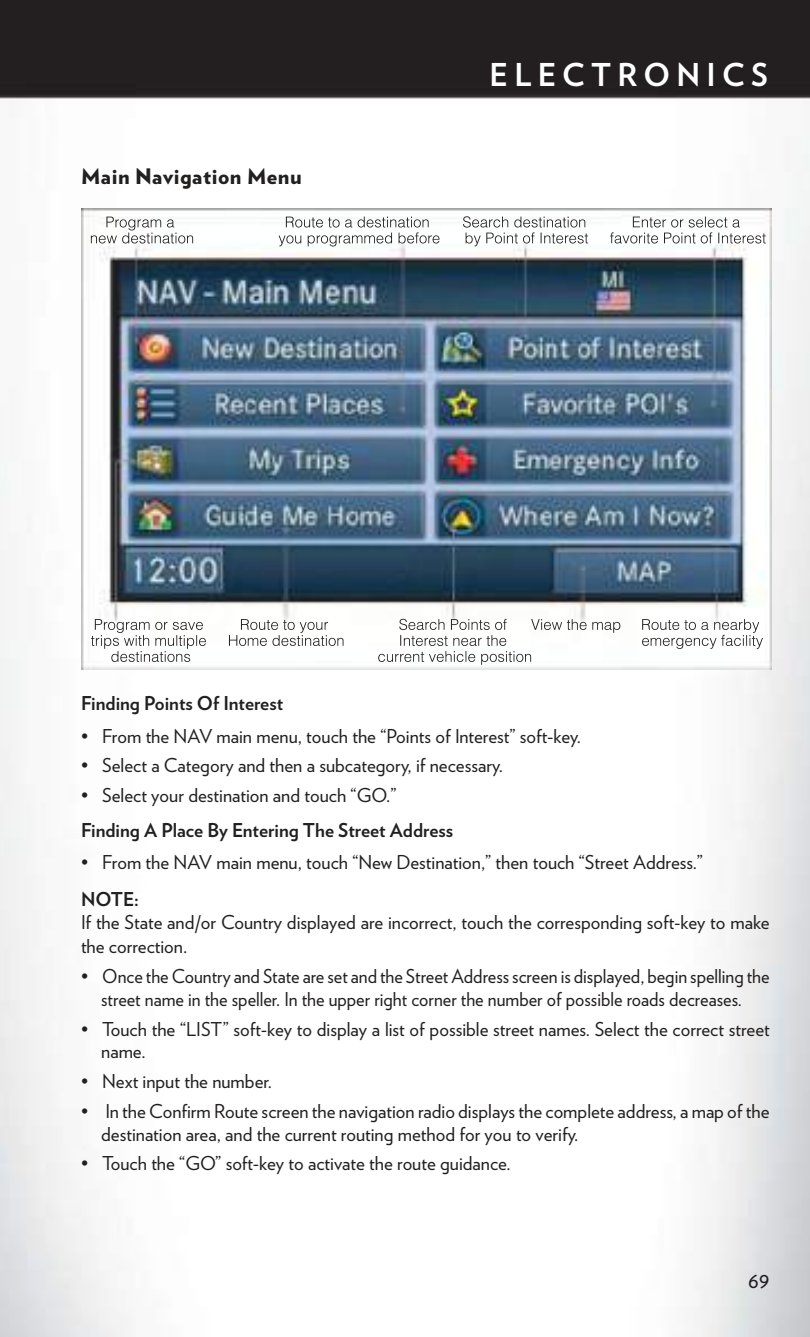
<style>
.page{position:relative;width:810px;height:1337px;background:#fff}
.page>*{position:absolute;margin:0;border:0;box-sizing:border-box;transform-origin:0 0}
.t1{font:700 31.5px "Verlag";letter-spacing:.2em;color:#fff}
.t2{font:22.5px "Verlag";color:#221f1f}
.t3{font:900 21.38px "Verlag";letter-spacing:.025em;color:#221f1f}
.t4{font:19.12px/22.9px "Verlag";color:#221f1f}
.t5{font:700 19.12px "Verlag";color:#221f1f}
</style>
<div class="page">
<img style="left:0;top:0;width:810px;height:1336px">
<img style="left:81px;top:209px;width:690px;height:460px">
<img style="left:91px;top:217px;width:83px;height:26px">
<img style="left:286px;top:217px;width:110px;height:10px">
<img style="left:279px;top:232px;width:113px;height:14px">
<img style="left:463px;top:216px;width:99px;height:12px">
<img style="left:466px;top:232px;width:122px;height:14px">
<img style="left:633px;top:217px;width:107px;height:10px">
<img style="left:610px;top:232px;width:123px;height:11px">
<img style="left:642px;top:619px;width:109px;height:11px">
<img style="left:642px;top:635px;width:108px;height:14px">
<img style="left:399px;top:619px;width:108px;height:11px">
<img style="left:400px;top:635px;width:106px;height:11px">
<img style="left:378px;top:651px;width:134px;height:14px">
<img style="left:531px;top:619px;width:89px;height:14px">
<img style="left:229px;top:619px;width:99px;height:27px">
<img style="left:95px;top:619px;width:108px;height:14px">
<img style="left:91px;top:635px;width:115px;height:14px">
<img style="left:111px;top:651px;width:79px;height:11px">
<p class="t3" style="left:81px;top:169px;width:222px">Main Navigation Menu</p>
<h1 class="t1" style="left:489px;top:63px;width:280px">ELECTRONICS</h1>
<p class="t5" style="left:81px;top:696px;width:204px">Finding Points Of Interest</p>
<p class="t4" style="left:81px;top:726px;width:502px">• From the NAV main menu, touch the “Points of Interest” soft-key.</p>
<p class="t4" style="left:81px;top:756px;width:424px">• Select a Category and then a subcategory, if necessary.</p>
<p class="t4" style="left:81px;top:785px;width:317px">• Select your destination and touch “GO.”</p>
<p class="t5" style="left:81px;top:822px;width:374px">Finding A Place By Entering The Street Address</p>
<p class="t4" style="left:81px;top:852px;width:624px">• From the NAV main menu, touch “New Destination,” then touch “Street Address.”</p>
<p class="t5" style="left:81px;top:891px;width:59px">NOTE:</p>
<p class="t4" style="left:81px;top:912px;width:690px;line-height:23.6px">If the State and/or Country displayed are incorrect, touch the corresponding soft-key to make the correction.</p>
<p class="t4" style="left:81px;top:966px;width:690px;text-align:center">• Once the Country and State are set and the Street Address screen is displayed, begin spelling the street name in the speller. In the upper right corner the number of possible roads decreases.</p>
<p class="t4" style="left:101px;top:1019px;width:670px;text-indent:-20px">• Touch the “LIST” soft-key to display a list of possible street names. Select the correct street name.</p>
<p class="t4" style="left:81px;top:1071px;width:193px">• Next input the number.</p>
<p class="t4" style="left:101px;top:1101px;width:670px;text-indent:-20px">• In the Confirm Route screen the navigation radio displays the complete address, a map of the destination area, and the current routing method for you to verify.</p>
<p class="t4" style="left:81px;top:1153px;width:431px">• Touch the “GO” soft-key to activate the route guidance.</p>
<p class="t2" style="left:748px;top:1271px;width:23px">69</p>
</div>
